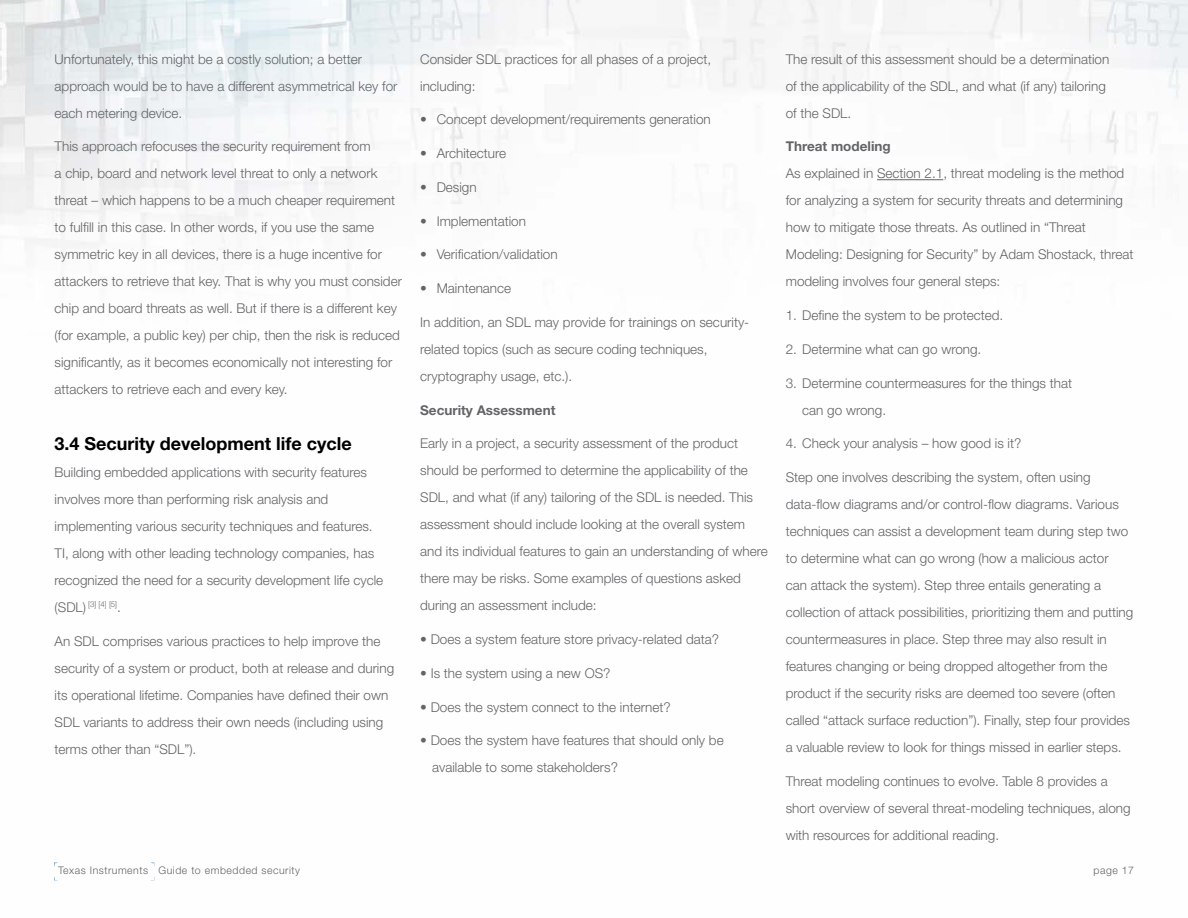
<style>
.page{position:relative;width:1188px;height:918px;background:#fff}
.page>*{position:absolute;margin:0;border:0;box-sizing:border-box;transform-origin:0 0}
.t1{font:700 18px "Helvetica Neue LT Std";color:#000}
.t2{font:300 13.5px/27px "Helvetica Neue LT Std";color:#636466}
.t3{font:700 13.5px "Helvetica Neue LT Std";color:#636466}
.t4{font:300 10.5px "Helvetica Neue LT Std";letter-spacing:.05em;color:#636466}
.t5{font:300 7.8px "Helvetica Neue LT Std";color:#636466}
.s1{font-size:13.5px}
</style>
<div class="page">
<img style="left:0;top:0;width:1188px;height:881px">
<svg style="left:54px;top:863px;width:100px;height:17px"></svg>
<hr style="left:877px;top:179px;width:66px;height:1px;background:#636466">
<p class="t2" style="left:55px;top:45px;width:344px">Unfortunately, this might be a costly solution; a better approach would be to have a different asymmetrical key for each metering device.</p>
<p class="t2" style="left:55px;top:133px;width:349px">This approach refocuses the security requirement from<br>a chip, board and network level threat to only a network threat – which happens to be a much cheaper requirement to fulfill in this case. In other words, if you use the same symmetric key in all devices, there is a huge incentive for attackers to retrieve that key. That is why you must consider chip and board threats as well. But if there is a different key (for example, a public key) per chip, then the risk is reduced significantly, as it becomes economically not interesting for attackers to retrieve each and every key.</p>
<h1 class="t1" style="left:55px;top:432px;width:299px">3.4 Security development life cycle</h1>
<p class="t2" style="left:55px;top:458px;width:330px">Building embedded applications with security features involves more than performing risk analysis and implementing various security techniques and features.<br>TI, along with other leading technology companies, has recognized the need for a security development life cycle</p>
<p class="t5" style="left:55px;top:600px;width:68px"><span class="s1">(SDL)</span> [3] [4] [5]<span class="s1">.</span></p>
<p class="t2" style="left:55px;top:627px;width:341px">An SDL comprises various practices to help improve the security of a system or product, both at release and during its operational lifetime. Companies have defined their own SDL variants to address their own needs (including using terms other than “SDL”).</p>
<p class="t2" style="left:420px;top:45px;width:293px">Consider SDL practices for all phases of a project, including:</p>
<p class="t2" style="left:420px;top:106px;width:292px">• Concept development/requirements generation</p>
<p class="t2" style="left:420px;top:140px;width:88px">• Architecture</p>
<p class="t2" style="left:420px;top:173px;width:58px">• Design</p>
<p class="t2" style="left:420px;top:207px;width:107px">• Implementation</p>
<p class="t2" style="left:420px;top:241px;width:139px">• Verification/validation</p>
<p class="t2" style="left:420px;top:275px;width:93px">• Maintenance</p>
<p class="t2" style="left:420px;top:308px;width:331px">In addition, an SDL may provide for trainings on security&shy;related topics (such as secure coding techniques, cryptography usage, etc.).</p>
<p class="t3" style="left:420px;top:401px;width:137px">Security Assessment</p>
<p class="t2" style="left:420px;top:430px;width:349px">Early in a project, a security assessment of the product should be performed to determine the applicability of the SDL, and what (if any) tailoring of the SDL is needed. This assessment should include looking at the overall system and its individual features to gain an understanding of where there may be risks. Some examples of questions asked during an assessment include:</p>
<p class="t2" style="left:420px;top:626px;width:300px">• Does a system feature store privacy-related data?</p>
<p class="t2" style="left:420px;top:659px;width:192px">• Is the system using a new OS?</p>
<p class="t2" style="left:420px;top:693px;width:252px">• Does the system connect to the internet?</p>
<p class="t2" style="left:432px;top:727px;width:293px;text-indent:-12px">• Does the system have features that should only be available to some stakeholders?</p>
<p class="t2" style="left:786px;top:45px;width:325px">The result of this assessment should be a determination of the applicability of the SDL, and what (if any) tailoring of the SDL.</p>
<p class="t3" style="left:786px;top:138px;width:106px">Threat modeling</p>
<p class="t2" style="left:786px;top:160px;width:349px">As explained in Section 2.1, threat modeling is the method for analyzing a system for security threats and determining how to mitigate those threats. As outlined in “Threat Modeling: Designing for Security” by Adam Shostack, threat modeling involves four general steps:</p>
<p class="t2" style="left:786px;top:302px;width:219px">1. Define the system to be protected.</p>
<p class="t2" style="left:786px;top:335px;width:197px">2. Determine what can go wrong.</p>
<p class="t2" style="left:802px;top:369px;width:271px;text-indent:-16px">3. Determine countermeasures for the things that can go wrong.</p>
<p class="t2" style="left:786px;top:430px;width:237px">4. Check your analysis – how good is it?</p>
<p class="t2" style="left:786px;top:464px;width:349px">Step one involves describing the system, often using data-flow diagrams and/or control-flow diagrams. Various techniques can assist a development team during step two to determine what can go wrong (how a malicious actor<br>can attack the system). Step three entails generating a collection of attack possibilities, prioritizing them and putting countermeasures in place. Step three may also result in features changing or being dropped altogether from the product if the security risks are deemed too severe (often called “attack surface reduction”). Finally, step four provides a valuable review to look for things missed in earlier steps.</p>
<p class="t2" style="left:786px;top:767px;width:346px">Threat modeling continues to evolve. Table 8 provides a short overview of several threat-modeling techniques, along with resources for additional reading.</p>
<p class="t4" style="left:58px;top:864px;width:244px">Texas Instruments Guide to embedded security</p>
<p class="t4" style="left:1093px;top:864px;width:42px">page 17</p>
</div>
